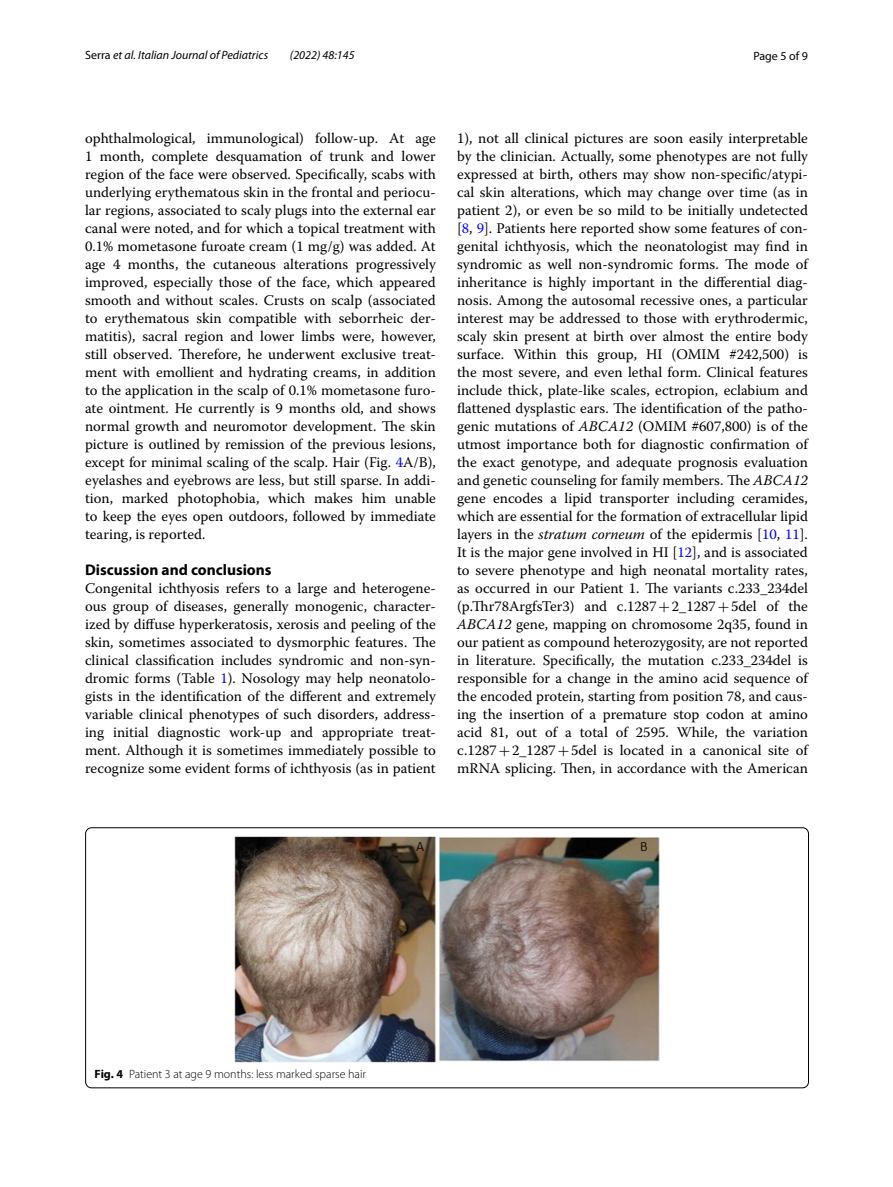
<style>
.page{position:relative;width:893px;height:1187px;background:#fff}
.page>*{position:absolute;margin:0;border:0;box-sizing:border-box;transform-origin:0 0}
.t1{font:700 15.45px "Myriad Pro";color:#000}
.t2{font:14.7px/18px "Warnock Pro";color:#000;text-align:justify}
.t3{font:italic 12px "Myriad Pro";color:#000}
.t4{font:300 12px "Myriad Pro";color:#000}
.t5{font:12px "Myriad Pro";color:#000}
.s1{font-style:normal}
.s2{color:#00f}
.s3{font-style:italic}
.s4{font-family:"MTSY"}
.s5{font-weight:700}
</style>
<div class="page">
<img style="left:234px;top:836px;width:426px;height:226px">
<div style="left:85px;top:827px;width:724px;height:260px;border:1px solid #000;border-radius:6px"></div>
<p class="t3" style="left:85px;top:48px;width:185px"><span class="s1">Serra</span> et al. Italian Journal of Pediatrics</p>
<p class="t3" style="left:290px;top:48px;width:66px">(2022) 48:145</p>
<p class="t5" style="left:753px;top:48px;width:56px">Page 5 of 9</p>
<p class="t2" style="left:85px;top:128px;width:352px">ophthalmological, immunological) follow-up. At age 1 month, complete desquamation of trunk and lower region of the face were observed. Specifically, scabs with underlying erythematous skin in the frontal and periocu&shy;lar regions, associated to scaly plugs into the external ear canal were noted, and for which a topical treatment with 0.1% mometasone furoate cream (1 mg/g) was added. At age 4 months, the cutaneous alterations progressively improved, especially those of the face, which appeared smooth and without scales. Crusts on scalp (associated to erythematous skin compatible with seborrheic der&shy;matitis), sacral region and lower limbs were, however, still observed. Therefore, he underwent exclusive treat&shy;ment with emollient and hydrating creams, in addition to the application in the scalp of 0.1% mometasone furo&shy;ate ointment. He currently is 9 months old, and shows normal growth and neuromotor development. The skin picture is outlined by remission of the previous lesions, except for minimal scaling of the scalp. Hair (Fig. <span class="s2">4</span>A/B), eyelashes and eyebrows are less, but still sparse. In addi&shy;tion, marked photophobia, which makes him unable to keep the eyes open outdoors, followed by immediate tearing, is reported.</p>
<p class="t1" style="left:85px;top:559px;width:188px">Discussion and conclusions</p>
<p class="t2" style="left:85px;top:578px;width:352px">Congenital ichthyosis refers to a large and heterogene&shy;ous group of diseases, generally monogenic, character&shy;ized by diffuse hyperkeratosis, xerosis and peeling of the skin, sometimes associated to dysmorphic features. The clinical classification includes syndromic and non-syn&shy;dromic forms (Table <span class="s2">1</span>). Nosology may help neonatolo&shy;gists in the identification of the different and extremely variable clinical phenotypes of such disorders, address&shy;ing initial diagnostic work-up and appropriate treat&shy;ment. Although it is sometimes immediately possible to recognize some evident forms of ichthyosis (as in patient</p>
<p class="t2" style="left:457px;top:128px;width:352px">1), not all clinical pictures are soon easily interpretable by the clinician. Actually, some phenotypes are not fully expressed at birth, others may show non-specific/atypi&shy;cal skin alterations, which may change over time (as in patient 2), or even be so mild to be initially undetected [<span class="s2">8</span>, <span class="s2">9</span>]. Patients here reported show some features of con&shy;genital ichthyosis, which the neonatologist may find in syndromic as well non-syndromic forms. The mode of inheritance is highly important in the differential diag&shy;nosis. Among the autosomal recessive ones, a particular interest may be addressed to those with erythrodermic, scaly skin present at birth over almost the entire body surface. Within this group, HI (OMIM #242,500) is the most severe, and even lethal form. Clinical features include thick, plate-like scales, ectropion, eclabium and flattened dysplastic ears. The identification of the patho&shy;genic mutations of <span class="s3">ABCA12</span> (OMIM #607,800) is of the utmost importance both for diagnostic confirmation of the exact genotype, and adequate prognosis evaluation and genetic counseling for family members. The <span class="s3">ABCA12 </span>gene encodes a lipid transporter including ceramides, which are essential for the formation of extracellular lipid layers in the <span class="s3">stratum corneum</span> of the epidermis [<span class="s2">10</span>, <span class="s2">11</span>].<br>It is the major gene involved in HI [<span class="s2">12</span>], and is associated to severe phenotype and high neonatal mortality rates, as occurred in our Patient 1. The variants c.233_234del (p.Thr78ArgfsTer3) and c.1287<span class="s4">+</span>2_1287<span class="s4">+</span>5del of the <span class="s3">ABCA12</span> gene, mapping on chromosome 2q35, found in our patient as compound heterozygosity, are not reported in literature. Specifically, the mutation c.233_234del is responsible for a change in the amino acid sequence of the encoded protein, starting from position 78, and caus&shy;ing the insertion of a premature stop codon at amino acid 81, out of a total of 2595. While, the variation c.1287<span class="s4">+</span>2_1287<span class="s4">+</span>5del is located in a canonical site of mRNA splicing. Then, in accordance with the American</p>
<p class="t4" style="left:95px;top:1067px;width:273px"><span class="s5">Fig. 4</span> Patient 3 at age 9 months: less marked sparse hair</p>
</div>
